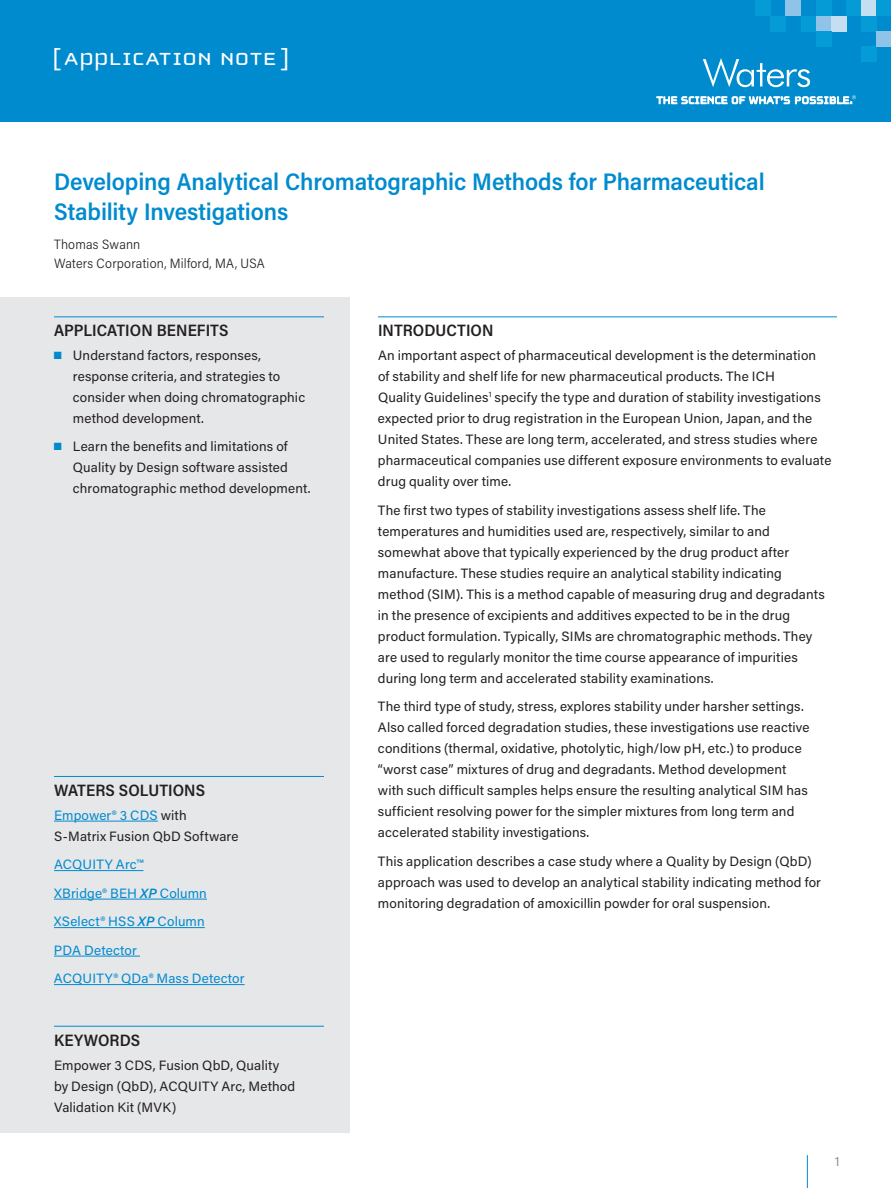
<style>
.page{position:relative;width:891px;height:1188px;background:#fff}
.page>*{position:absolute;margin:0;border:0;box-sizing:border-box;transform-origin:0 0}
.t1{font:25.5px "Cholla Unicase";letter-spacing:.01em;color:#fff;scale:1.1 1}
.t2{font:600 24px/30px "Acumin Pro Semi Cond";letter-spacing:-.005em;color:#008bcf}
.t3{font:600 16.5px "Acumin Pro Semi Cond";letter-spacing:.005em;color:#231f20}
.t4{font:13.5px/21px "Acumin Pro";letter-spacing:.01em;color:#231f20}
.t5{font:13.5px/28.5px "Acumin Pro";letter-spacing:.015em;color:#008bcf}
.t6{font:300 13.5px/19.5px "Acumin Pro Semi Cond";letter-spacing:.015em;color:#231f20}
.t7{font:13.5px "Acumin Pro";color:#939598}
.s1{color:#008bcf}
.s2{font-weight:600;font-style:italic}
</style>
<div class="page">
<div style="left:0;top:0;width:891px;height:122px;background:#008bcf"></div>
<div style="left:755px;top:0;width:15px;height:16px;background:#059bd7"></div>
<div style="left:861px;top:47px;width:15px;height:15px;background:#059bd7"></div>
<div style="left:770px;top:16px;width:16px;height:15px;background:#059bd7"></div>
<div style="left:786px;top:0;width:15px;height:16px;background:#90c3e8"></div>
<div style="left:801px;top:16px;width:15px;height:15px;background:#059bd7"></div>
<div style="left:816px;top:16px;width:16px;height:15px;background:#90c3e8"></div>
<div style="left:832px;top:16px;width:15px;height:15px;background:#c5def2"></div>
<div style="left:816px;top:0;width:16px;height:16px;background:#059bd7"></div>
<div style="left:816px;top:31px;width:16px;height:16px;background:#059bd7"></div>
<div style="left:861px;top:0;width:15px;height:16px;background:#c5def2"></div>
<div style="left:847px;top:0;width:14px;height:16px;background:#059bd7"></div>
<div style="left:876px;top:0;width:15px;height:16px;background:#059bd7"></div>
<div style="left:861px;top:16px;width:15px;height:15px;background:#059bd7"></div>
<div style="left:876px;top:31px;width:15px;height:16px;background:#90c3e8"></div>
<svg style="left:657px;top:95px;width:199px;height:9px"></svg>
<svg style="left:703px;top:58px;width:107px;height:29px"></svg>
<hr style="left:807px;top:1155px;width:1px;height:33px;background:#008bcf">
<div style="left:0;top:298px;width:350px;height:835px;background:#e6e7e9"></div>
<hr style="left:54px;top:776px;width:270px;height:1px;background:#008bcf">
<hr style="left:54px;top:821px;width:104px;height:1px;background:#008bcf">
<hr style="left:54px;top:870px;width:89px;height:1px;background:#008bcf">
<hr style="left:54px;top:899px;width:153px;height:1px;background:#008bcf">
<hr style="left:54px;top:927px;width:151px;height:1px;background:#008bcf">
<hr style="left:54px;top:956px;width:86px;height:1px;background:#008bcf">
<hr style="left:54px;top:984px;width:191px;height:1px;background:#008bcf">
<hr style="left:54px;top:1026px;width:270px;height:1px;background:#008bcf">
<hr style="left:54px;top:316px;width:270px;height:1px;background:#008bcf">
<hr style="left:378px;top:316px;width:459px;height:1px;background:#008bcf">
<h1 class="t1" style="left:52px;top:46px;width:217px">[ APPLICATION NOTE ]</h1>
<h2 class="t2" style="left:54px;top:165px;width:712px">Developing Analytical Chromatographic Methods for Pharmaceutical<br>Stability Investigations</h2>
<p class="t6" style="left:54px;top:234px;width:212px">Thomas Swann<br>Waters Corporation, Milford, MA, USA</p>
<p class="t3" style="left:54px;top:319px;width:176px">APPLICATION BENEFITS</p>
<p class="t4" style="left:73px;top:344px;width:234px;text-indent:-19px"><span class="s1">■</span> Understand factors, responses, response criteria, and strategies to consider when doing chromatographic method development.</p>
<p class="t4" style="left:73px;top:435px;width:239px;text-indent:-19px"><span class="s1">■</span> Learn the benefits and limitations of<br>Quality by Design software assisted chromatographic method development.</p>
<p class="t3" style="left:54px;top:778px;width:153px">WATERS SOLUTIONS</p>
<p class="t4" style="left:54px;top:804px;width:186px"><span class="s1">Empower® 3 CDS</span> with<br>S-Matrix Fusion QbD Software</p>
<p class="t5" style="left:54px;top:850px;width:192px">ACQUITY Arc™<br>XBridge® BEH <span class="s2">XP</span> Column<br>XSelect® HSS <span class="s2">XP</span> Column<br>PDA Detector<br>ACQUITY® QDa® Mass Detector</p>
<p class="t3" style="left:54px;top:1028px;width:88px">KEYWORDS</p>
<p class="t4" style="left:54px;top:1054px;width:243px">Empower 3 CDS, Fusion QbD, Quality by Design (QbD), ACQUITY Arc, Method<br>Validation Kit (MVK)</p>
<p class="t3" style="left:378px;top:319px;width:117px">INTRODUCTION</p>
<p class="t4" style="left:378px;top:344px;width:455px">An important aspect of pharmaceutical development is the determination<br>of stability and shelf life for new pharmaceutical products. The ICH<br>Quality Guidelines<sup>1</sup> specify the type and duration of stability investigations expected prior to drug registration in the European Union, Japan, and the United States. These are long term, accelerated, and stress studies where pharmaceutical companies use different exposure environments to evaluate drug quality over time.</p>
<p class="t4" style="left:378px;top:499px;width:448px">The first two types of stability investigations assess shelf life. The temperatures and humidities used are, respectively, similar to and somewhat above that typically experienced by the drug product after manufacture. These studies require an analytical stability indicating method (SIM). This is a method capable of measuring drug and degradants in the presence of excipients and additives expected to be in the drug product formulation. Typically, SIMs are chromatographic methods. They are used to regularly monitor the time course appearance of impurities during long term and accelerated stability examinations.</p>
<p class="t4" style="left:378px;top:695px;width:433px">The third type of study, stress, explores stability under harsher settings.<br>Also called forced degradation studies, these investigations use reactive conditions (thermal, oxidative, photolytic, high/low pH, etc.) to produce “worst case” mixtures of drug and degradants. Method development with such difficult samples helps ensure the resulting analytical SIM has sufficient resolving power for the simpler mixtures from long term and accelerated stability investigations.</p>
<p class="t4" style="left:378px;top:850px;width:445px">This application describes a case study where a Quality by Design (QbD) approach was used to develop an analytical stability indicating method for monitoring degradation of amoxicillin powder for oral suspension.</p>
<p class="t7" style="left:835px;top:1151px;width:6px">1</p>
</div>
